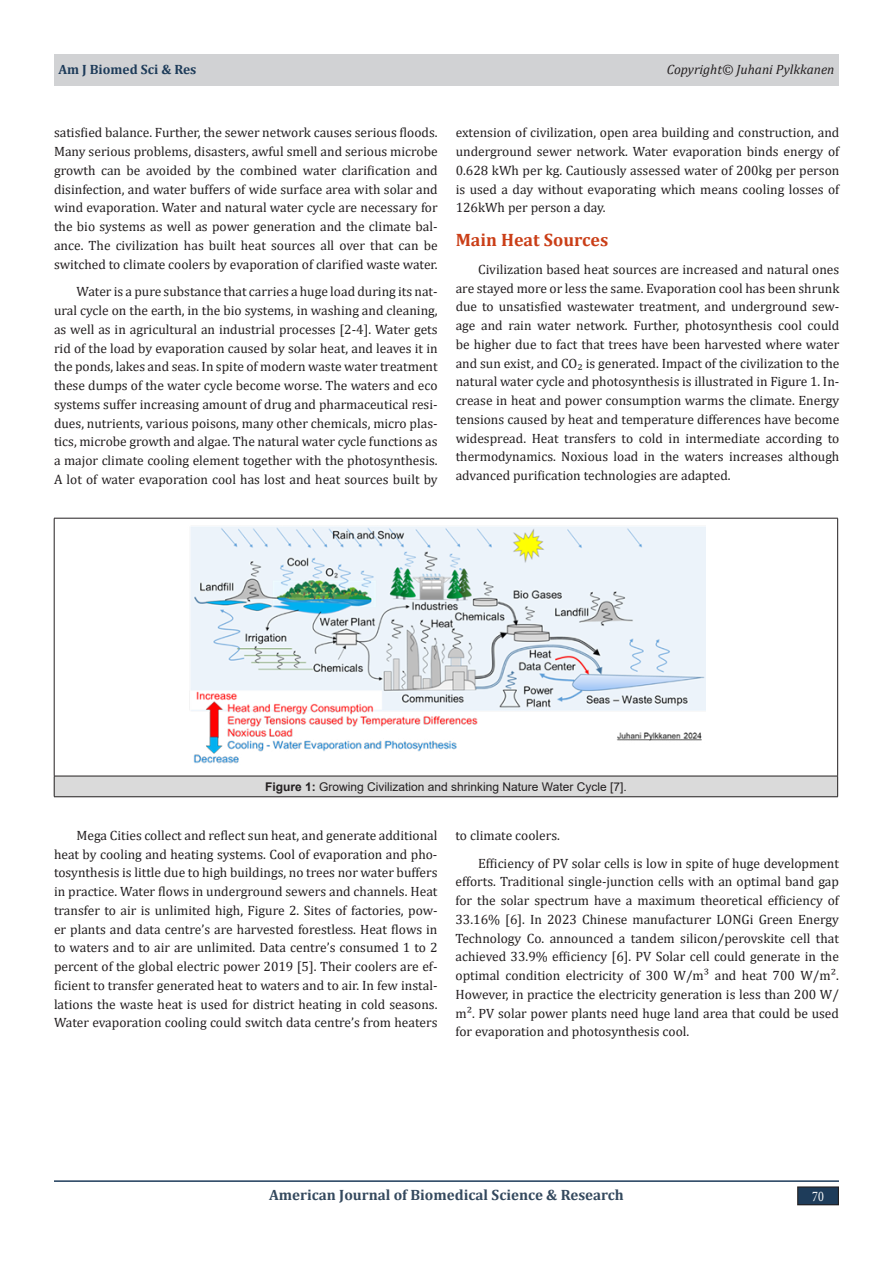
<style>
.page{position:relative;width:893px;height:1263px;background:#fff}
.page>*{position:absolute;margin:0;border:0;box-sizing:border-box;transform-origin:0 0}
.t1{font:700 18px "Cambria";color:#ca3e17}
.t2{font:700 15px "Cambria";color:#34495e}
.t3{font:14.7px "Minion Pro";color:#fff;scale:.83 1}
.t4{font:13.5px/18.8px "Cambria";color:#231f20;text-align:justify}
.t5{font:italic 13.5px "Cambria";color:#231f20}
.t6{font:700 13.5px "Cambria";color:#1e3c5a}
.t7{font:12px "Arial";color:#231f20}
.s1{font-weight:700}
</style>
<div class="page">
<hr style="left:54px;top:1180px;width:785px;height:2px;background:#1e3c5a">
<div style="left:54px;top:54px;width:785px;height:31px;background:#d1d2d4"></div>
<div style="left:798px;top:1187px;width:40px;height:18px;background:#1e3c5a"></div>
<div style="left:797px;top:1186px;width:42px;height:19px;border:1px solid #231f20"></div>
<div style="left:54px;top:776px;width:784px;height:21px;background:#dadada"></div>
<hr style="left:54px;top:518px;width:784px;height:1px;background:#231f20">
<hr style="left:54px;top:518px;width:1px;height:258px;background:#231f20">
<hr style="left:837px;top:518px;width:1px;height:258px;background:#231f20">
<hr style="left:54px;top:776px;width:784px;height:1px;background:#231f20">
<svg style="left:54px;top:776px;width:1px;height:20px"></svg>
<svg style="left:837px;top:776px;width:1px;height:20px"></svg>
<hr style="left:54px;top:796px;width:784px;height:1px;background:#231f20">
<img style="left:189px;top:526px;width:516px;height:238px">
<p class="t6" style="left:58px;top:59px;width:139px">Am J Biomed Sci &amp; Res</p>
<p class="t5" style="left:667px;top:59px;width:169px">Copyright© Juhani Pylkkanen</p>
<p class="t4" style="left:54px;top:123px;width:385px">satisfied balance. Further, the sewer network causes serious floods.<br>Many serious problems, disasters, awful smell and serious microbe growth can be avoided by the combined water clarification and disinfection, and water buffers of wide surface area with solar and wind evaporation. Water and natural water cycle are necessary for the bio systems as well as power generation and the climate bal&shy;ance. The civilization has built heat sources all over that can be switched to climate coolers by evaporation of clarified waste water.</p>
<p class="t4" style="left:54px;top:282px;width:385px;text-indent:23px">Water is a pure substance that carries a huge load during its nat&shy;ural cycle on the earth, in the bio systems, in washing and cleaning, as well as in agricultural an industrial processes [2-4]. Water gets rid of the load by evaporation caused by solar heat, and leaves it in the ponds, lakes and seas. In spite of modern waste water treatment these dumps of the water cycle become worse. The waters and eco systems suffer increasing amount of drug and pharmaceutical resi&shy;dues, nutrients, various poisons, many other chemicals, micro plas&shy;tics, microbe growth and algae. The natural water cycle functions as a major climate cooling element together with the photosynthesis.<br>A lot of water evaporation cool has lost and heat sources built by</p>
<p class="t4" style="left:456px;top:123px;width:385px">extension of civilization, open area building and construction, and underground sewer network. Water evaporation binds energy of 0.628 kWh per kg. Cautiously assessed water of 200kg per person is used a day without evaporating which means cooling losses of 126kWh per person a day.</p>
<h1 class="t1" style="left:456px;top:227px;width:154px">Main Heat Sources</h1>
<p class="t4" style="left:456px;top:260px;width:385px;text-indent:23px">Civilization based heat sources are increased and natural ones are stayed more or less the same. Evaporation cool has been shrunk due to unsatisfied wastewater treatment, and underground sew&shy;age and rain water network. Further, photosynthesis cool could be higher due to fact that trees have been harvested where water and sun exist, and CO₂ is generated. Impact of the civilization to the natural water cycle and photosynthesis is illustrated in Figure 1. In&shy;crease in heat and power consumption warms the climate. Energy tensions caused by heat and temperature differences have become widespread. Heat transfers to cold in intermediate according to thermodynamics. Noxious load in the waters increases although advanced purification technologies are adapted.</p>
<p class="t7" style="left:265px;top:778px;width:363px"><span class="s1">Figure 1:</span> Growing Civilization and shrinking Nature Water Cycle [7].</p>
<p class="t4" style="left:54px;top:826px;width:385px;text-indent:23px">Mega Cities collect and reflect sun heat, and generate additional heat by cooling and heating systems. Cool of evaporation and pho&shy;tosynthesis is little due to high buildings, no trees nor water buffers in practice. Water flows in underground sewers and channels. Heat transfer to air is unlimited high, Figure 2. Sites of factories, pow&shy;er plants and data centre’s are harvested forestless. Heat flows in to waters and to air are unlimited. Data centre’s consumed 1 to 2 percent of the global electric power 2019 [5]. Their coolers are ef&shy;ficient to transfer generated heat to waters and to air. In few instal&shy;lations the waste heat is used for district heating in cold seasons.<br>Water evaporation cooling could switch data centre’s from heaters</p>
<p class="t4" style="left:478px;top:821px;width:362px;line-height:27.8px;text-indent:-23px">to climate coolers.<br>Efficiency of PV solar cells is low in spite of huge development</p>
<p class="t4" style="left:455px;top:872px;width:385px">efforts. Traditional single-junction cells with an optimal band gap for the solar spectrum have a maximum theoretical efficiency of 33.16% [6]. In 2023 Chinese manufacturer LONGi Green Energy Technology Co. announced a tandem silicon/perovskite cell that achieved 33.9% efficiency [6]. PV Solar cell could generate in the optimal condition electricity of 300 W/m³ and heat 700 W/m².<br>However, in practice the electricity generation is less than 200 W/ m². PV solar power plants need huge land area that could be used for evaporation and photosynthesis cool.</p>
<p class="t2" style="left:269px;top:1184px;width:356px">American Journal of Biomedical Science &amp; Research</p>
<p class="t3" style="left:812px;top:1187px;width:16px">70</p>
</div>
